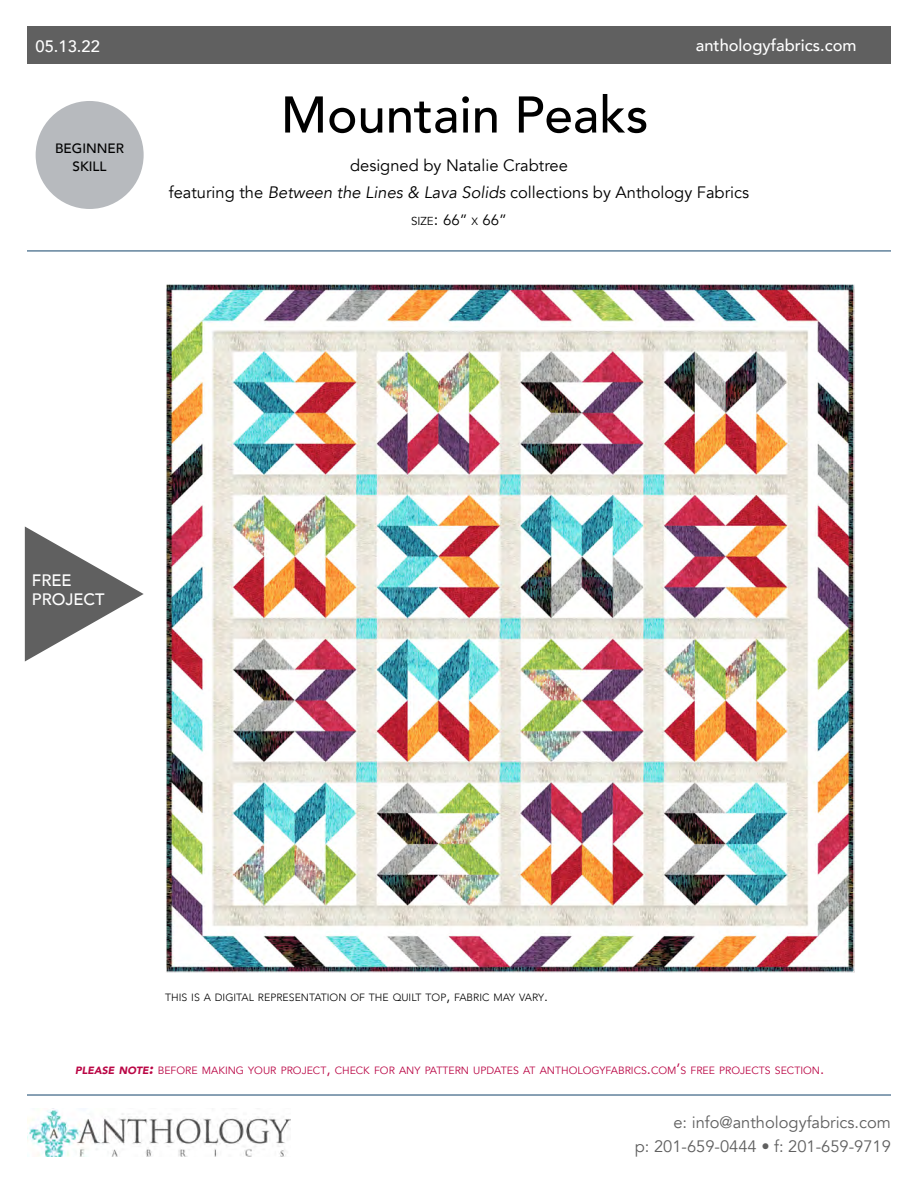
<style>
.page{position:relative;width:918px;height:1188px;background:#fff}
.page>*{position:absolute;margin:0;border:0;box-sizing:border-box;transform-origin:0 0}
.t1{font:500 51px "Avenir";color:#000}
.t2{font:16.5px/27px "Avenir";color:#000;text-align:center}
.t3{font:16.5px/24px "Avenir";color:#606060;text-align:right}
.t4{font:500 16.5px/19.8px "Avenir";color:#fff}
.t5{font:15px "Avenir";color:#000}
.t6{font:500 13.5px/18px "Avenir";color:#000;text-align:center}
.t7{font:10.5px "Avenir";color:#ba0645}
.t8{font:300 10.5px "Avenir";color:#000}
.s1{font-style:italic}
.s2{font-size:11.55px}
.s3{font-size:16.5px}
.s4{font-size:10.5px}
.s5{font-size:15px}
.s6{font-weight:900;font-style:italic}
.s7{font-weight:900;font-style:italic;font-size:15px}
</style>
<div class="page">
<div style="left:27px;top:26px;width:864px;height:38px;background:#606060"></div>
<hr style="left:27px;top:1095px;width:864px;height:1px;background:#12436b">
<hr style="left:27px;top:251px;width:864px;height:1px;background:#12436b">
<svg style="left:25px;top:526px;width:119px;height:136px"></svg>
<img style="left:28px;top:1109px;width:263px;height:48px">
<div style="left:36px;top:101px;width:108px;height:108px;background:#b7babe;border-radius:50%"></div>
<img style="left:167px;top:285px;width:685px;height:685px">
<h2 class="t4" style="left:36px;top:36px;width:66px">05.13.22</h2>
<h2 class="t4" style="left:696px;top:34px;width:162px">anthologyfabrics.com</h2>
<p class="t6" style="left:55px;top:138px;width:70px">BEGINNER<br>SKILL</p>
<h1 class="t1" style="left:281px;top:71px;width:369px">Mountain Peaks</h1>
<h2 class="t2" style="left:169px;top:153px;width:582px">designed by Natalie Crabtree<br>featuring the <span class="s1">Between the Lines &amp; Lava Solids</span> collections by Anthology Fabrics</h2>
<h3 class="t5" style="left:411px;top:211px;width:97px"><span class="s2">SIZE</span><span class="s3">:</span> 66” <span class="s4">X</span> 66”</h3>
<h2 class="t4" style="left:32px;top:569px;width:74px">FREE<br>PROJECT</h2>
<p class="t8" style="left:165px;top:991px;width:384px">THIS IS A DIGITAL REPRESENTATION OF THE QUILT TOP<span class="s5">,</span> FABRIC MAY VARY<span class="s5">.</span></p>
<p class="t7" style="left:75px;top:1064px;width:751px"><span class="s6">PLEASE NOTE</span><span class="s7">:</span> BEFORE MAKING YOUR PROJECT<span class="s5">,</span> CHECK FOR ANY PATTERN UPDATES AT ANTHOLOGYFABRICS<span class="s5">.</span>COM<span class="s5">’</span>S FREE PROJECTS SECTION<span class="s5">.</span></p>
<h2 class="t3" style="left:635px;top:1111px;width:258px">e: info@anthologyfabrics.com<br>p: 201-659-0444 • f: 201-659-9719</h2>
</div>
